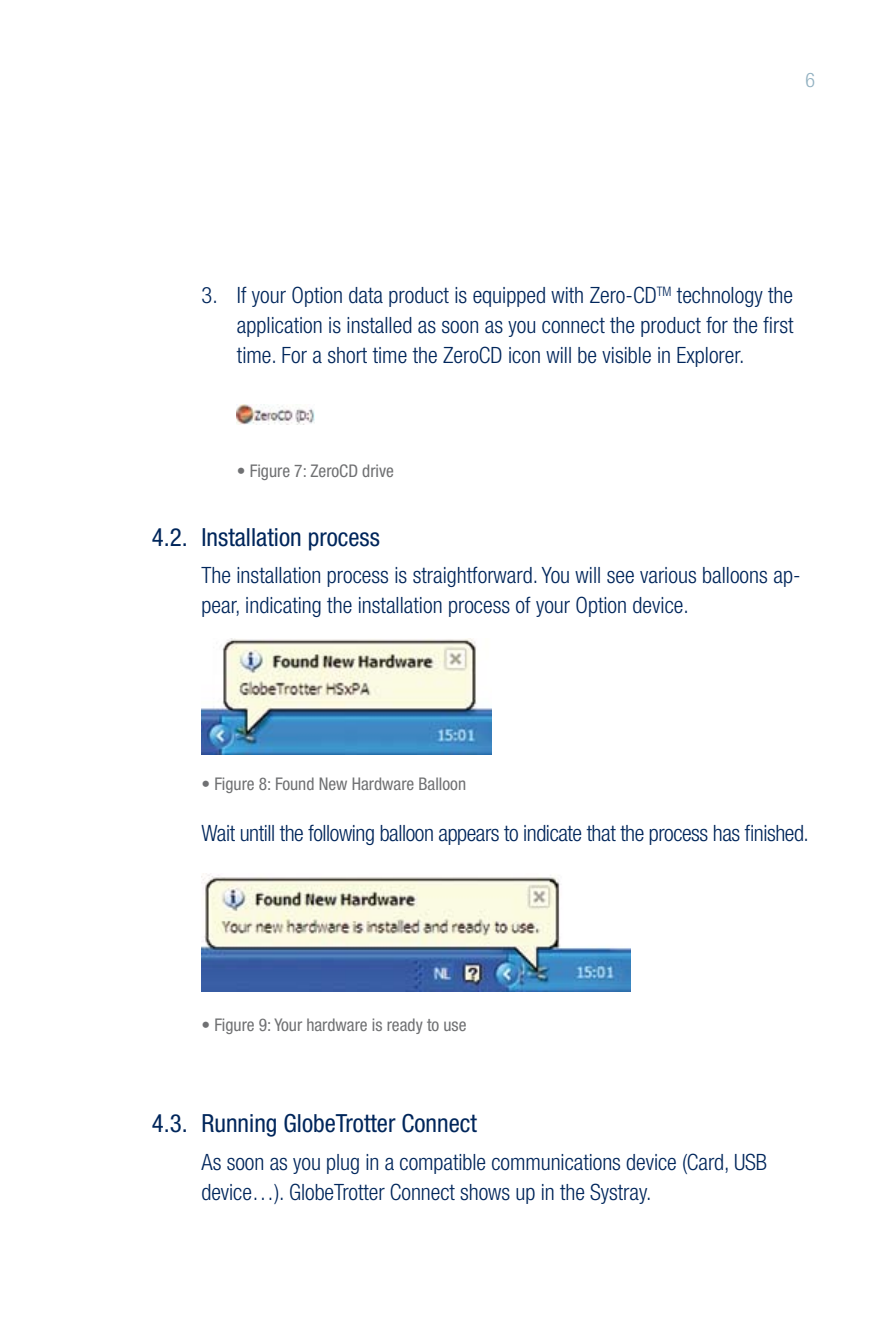
<style>
.page{position:relative;width:886px;height:1322px;background:#fff}
.page>*{position:absolute;margin:0;border:0;box-sizing:border-box;transform-origin:0 0}
.t1{font:condensed 25px "Helvetica Neue";color:#00265b}
.t2{font:300 condensed 22.5px/30px "Helvetica Neue";color:#00265b}
.t3{font:300 condensed 22.5px "Helvetica Neue";letter-spacing:-.02em;color:#00265b}
.t4{font:300 condensed 20px "Helvetica Neue";color:#92b1c1}
.t5{font:condensed 17.5px "Helvetica Neue";color:#707173}
</style>
<div class="page">
<img style="left:237px;top:405px;width:78px;height:20px">
<img style="left:201px;top:638px;width:290px;height:116px">
<img style="left:201px;top:873px;width:429px;height:118px">
<p class="t4" style="left:805px;top:68px;width:11px">6</p>
<p class="t2" style="left:237px;top:280px;width:558px;text-align:justify;text-indent:-35px">3. If your Option data product is equipped with Zero-CD<sup>TM</sup> technology the application is installed as soon as you connect the product for the first time. For a short time the ZeroCD icon will be visible in Explorer.</p>
<p class="t5" style="left:237px;top:461px;width:159px">• Figure 7: ZeroCD drive</p>
<p class="t1" style="left:152px;top:522px;width:230px">4.2. Installation process</p>
<p class="t2" style="left:201px;top:559px;width:600px">The installation process is straightforward. You will see various balloons ap&shy;pear, indicating the installation process of your Option device.</p>
<p class="t5" style="left:201px;top:773px;width:266px">• Figure 8: Found New Hardware Balloon</p>
<p class="t3" style="left:201px;top:820px;width:609px">Wait untill the following balloon appears to indicate that the process has finished.</p>
<p class="t5" style="left:201px;top:1015px;width:266px">• Figure 9: Your hardware is ready to use</p>
<p class="t1" style="left:152px;top:1109px;width:326px">4.3. Running GlobeTrotter Connect</p>
<p class="t2" style="left:201px;top:1146px;width:567px">As soon as you plug in a compatible communications device (Card, USB device…). GlobeTrotter Connect shows up in the Systray.</p>
</div>
